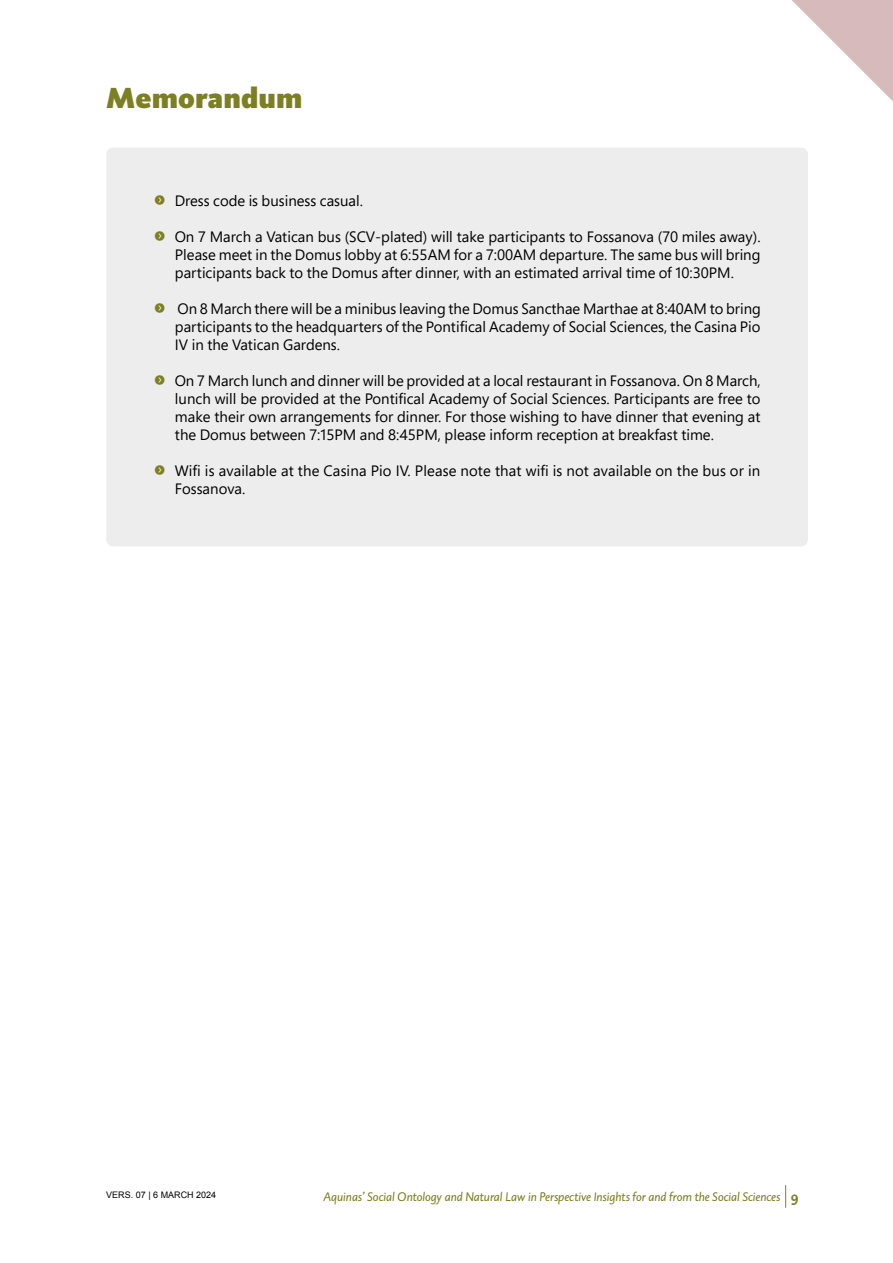
<style>
.page{position:relative;width:893px;height:1263px;background:#fff}
.page>*{position:absolute;margin:0;border:0;box-sizing:border-box;transform-origin:0 0}
.t1{font:900 30px "DTL Caspari ST";color:#7d7f24}
.t2{font:15px/18px "Segoe Pro";color:#000;text-align:justify}
.t3{font:italic 12.75px "DTL Caspari ST";letter-spacing:-.005em;color:#7d7f24}
.t4{font:9px "Arial";color:#000}
.s1{font-family:"Button Bonus Circle Negative";font-size:12px;color:#7d7f24}
.s2{font-weight:700;font-style:normal;font-size:15px}
</style>
<div class="page">
<svg style="left:785px;top:1185px;width:1px;height:23px"></svg>
<svg style="left:792px;top:0;width:101px;height:151px"></svg>
<div style="left:106px;top:148px;width:702px;height:398px;background:#ededed;border-radius:7px"></div>
<h1 class="t1" style="left:106px;top:79px;width:198px">Memorandum</h1>
<p class="t2" style="left:154px;top:191px;width:211px"><span class="s1">f</span> Dress code is business casual.</p>
<p class="t2" style="left:175px;top:227px;width:587px;text-indent:-21px"><span class="s1">f</span> On 7 March a Vatican bus (SCV-plated) will take participants to Fossanova (70 miles away).<br>Please meet in the Domus lobby at 6:55AM for a 7:00AM departure. The same bus will bring participants back to the Domus after dinner, with an estimated arrival time of 10:30PM.</p>
<p class="t2" style="left:175px;top:299px;width:587px;text-indent:-21px"><span class="s1">f</span> On 8 March there will be a minibus leaving the Domus Sancthae Marthae at 8:40AM to bring participants to the headquarters of the Pontifical Academy of Social Sciences, the Casina Pio IV in the Vatican Gardens.</p>
<p class="t2" style="left:175px;top:371px;width:587px;text-indent:-21px"><span class="s1">f</span> On 7 March lunch and dinner will be provided at a local restaurant in Fossanova. On 8 March, lunch will be provided at the Pontifical Academy of Social Sciences. Participants are free to make their own arrangements for dinner. For those wishing to have dinner that evening at the Domus between 7:15PM and 8:45PM, please inform reception at breakfast time.</p>
<p class="t2" style="left:175px;top:461px;width:587px;text-indent:-21px"><span class="s1">f</span> Wifi is available at the Casina Pio IV. Please note that wifi is not available on the bus or in<br>Fossanova.</p>
<p class="t4" style="left:106px;top:1189px;width:111px">VERS. 07 | 6 MARCH 2024</p>
<p class="t3" style="left:323px;top:1189px;width:477px">Aquinas’ Social Ontology and Natural Law in Perspective Insights for and from the Social Sciences <span class="s2">9</span></p>
</div>
